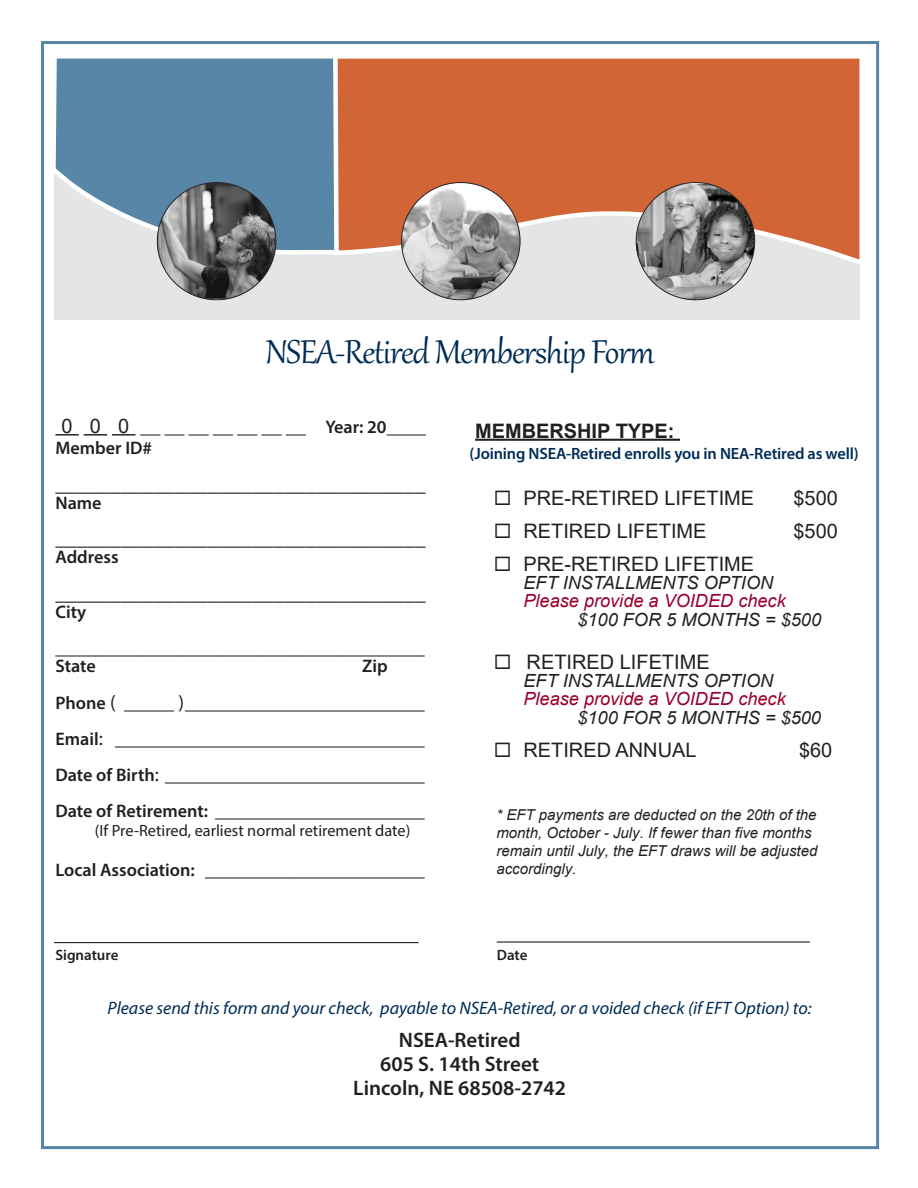
<style>
.page{position:relative;width:918px;height:1188px;background:#fff}
.page>*{position:absolute;margin:0;border:0;box-sizing:border-box;transform-origin:0 0}
.t1{font:40.65px "Gabriola";letter-spacing:-.02em;color:#002c55}
.t2{font:21.75px "Minion Pro";color:#231f20}
.t3{font:600 21px "Myriad Pro";color:#231f20}
.t4{font:19.95px "Myriad Pro";color:#231f20}
.t5{font:19.95px "Arial";color:#231f20}
.t6{font:700 19.95px "Minion Pro";color:#231f20}
.t7{font:700 19.95px "Arial";color:#231f20}
.t8{font:italic 18.15px/18.1px "Arial";color:#98012d}
.t9{font:italic 18.15px "Arial";color:#231f20}
.t10{font:600 18.15px "Myriad Pro";color:#231f20}
.t11{font:italic 18px "Myriad Pro";color:#002c55}
.t12{font:600 16.35px "Myriad Pro";letter-spacing:-.01em;color:#002c55}
.t13{font:16.35px "Myriad Pro";color:#231f20}
.t14{font:italic 15px/18px "Arial";color:#231f20}
.t15{font:600 15px "Myriad Pro";color:#231f20}
.s1{font-family:"Arial";font-weight:400}
.s2{font-family:"Myriad Pro";font-weight:600;font-size:18.15px}
.s3{font-weight:400}
.s4{font-weight:600;font-size:18.15px}
.s5{color:#231f20}
</style>
<div class="page">
<div style="left:54px;top:85px;width:805px;height:235px;background:#e4e5e7"></div>
<svg style="left:54px;top:58px;width:292px;height:886px"></svg>
<svg style="left:331px;top:58px;width:529px;height:209px;background:#d4754c"></svg>
<img style="left:157px;top:183px;width:119px;height:116px">
<img style="left:402px;top:185px;width:118px;height:115px">
<img style="left:636px;top:184px;width:119px;height:116px">
<hr style="left:55px;top:434px;width:24px;height:2px;background:#231f20">
<hr style="left:84px;top:434px;width:23px;height:2px;background:#231f20">
<hr style="left:112px;top:434px;width:23px;height:2px;background:#231f20">
<hr style="left:475px;top:439px;width:205px;height:2px;background:#231f20">
<hr style="left:54px;top:942px;width:364px;height:1px;background:#231f20">
<hr style="left:497px;top:941px;width:313px;height:2px;background:#231f20">
<p class="t1" style="left:266px;top:325px;width:390px">NSEA-Retired Membership Form</p>
<p class="t6" style="left:61px;top:412px;width:366px"><span class="s1">0 0 0</span> __ __ __ __ __ __ __ <span class="s2">Year: 20</span><span class="s3">____</span></p>
<p class="t10" style="left:55px;top:437px;width:98px">Member ID#</p>
<p class="t2" style="left:55px;top:469px;width:372px">__________________________________</p>
<p class="t10" style="left:55px;top:491px;width:48px">Name</p>
<p class="t2" style="left:55px;top:524px;width:372px">__________________________________</p>
<p class="t10" style="left:55px;top:546px;width:65px">Address</p>
<p class="t2" style="left:55px;top:578px;width:372px">__________________________________</p>
<p class="t10" style="left:55px;top:600px;width:32px">City</p>
<p class="t4" style="left:55px;top:635px;width:371px">_____________________________________</p>
<p class="t10" style="left:55px;top:655px;width:42px">State</p>
<p class="t10" style="left:362px;top:655px;width:27px">Zip</p>
<p class="t4" style="left:55px;top:690px;width:371px"><span class="s4">Phone</span> ( _____ )________________________</p>
<p class="t4" style="left:55px;top:726px;width:371px"><span class="s4">Email</span>: _______________________________</p>
<p class="t4" style="left:55px;top:762px;width:371px"><span class="s4">Date of Birth</span>: __________________________</p>
<p class="t4" style="left:55px;top:798px;width:371px"><span class="s4">Date of Retirement:</span> _____________________</p>
<p class="t13" style="left:95px;top:820px;width:317px">(If Pre-Retired, earliest normal retirement date)</p>
<p class="t4" style="left:55px;top:857px;width:371px"><span class="s4">Local Association:</span> ______________________</p>
<p class="t7" style="left:475px;top:417px;width:201px">MEMBERSHIP TYPE:</p>
<p class="t12" style="left:469px;top:444px;width:391px">(Joining NSEA-Retired enrolls you in NEA-Retired as well)</p>
<p class="t5" style="left:523px;top:484px;width:232px">PRE-RETIRED LIFETIME</p>
<p class="t5" style="left:793px;top:484px;width:46px">$500</p>
<p class="t5" style="left:523px;top:517px;width:185px">RETIRED LIFETIME</p>
<p class="t5" style="left:793px;top:517px;width:46px">$500</p>
<p class="t5" style="left:523px;top:550px;width:232px">PRE-RETIRED LIFETIME</p>
<p class="t8" style="left:523px;top:574px;width:264px"><span class="s5">EFT INSTALLMENTS OPTION<br></span>Please provide a VOIDED check</p>
<p class="t9" style="left:577px;top:607px;width:245px">$100 FOR 5 MONTHS = $500</p>
<p class="t5" style="left:527px;top:648px;width:185px">RETIRED LIFETIME</p>
<p class="t8" style="left:523px;top:672px;width:264px"><span class="s5">EFT INSTALLMENTS OPTION<br></span>Please provide a VOIDED check</p>
<p class="t9" style="left:577px;top:705px;width:245px">$100 FOR 5 MONTHS = $500</p>
<p class="t5" style="left:523px;top:736px;width:175px">RETIRED ANNUAL</p>
<p class="t5" style="left:799px;top:736px;width:35px">$60</p>
<p class="t14" style="left:496px;top:806px;width:322px">* EFT payments are deducted on the 20th of the month, October - July. If fewer than five months remain until July, the EFT draws will be adjusted accordingly.</p>
<p class="t15" style="left:55px;top:946px;width:65px">Signature</p>
<p class="t15" style="left:497px;top:946px;width:32px">Date</p>
<p class="t11" style="left:108px;top:996px;width:706px">Please send this form and your check, payable to NSEA-Retired, or a voided check (if EFT Option) to:</p>
<p class="t3" style="left:399px;top:1026px;width:123px">NSEA-Retired</p>
<p class="t3" style="left:380px;top:1050px;width:161px">605 S. 14th Street</p>
<p class="t3" style="left:353px;top:1074px;width:214px">Lincoln, NE 68508-2742</p>
</div>
